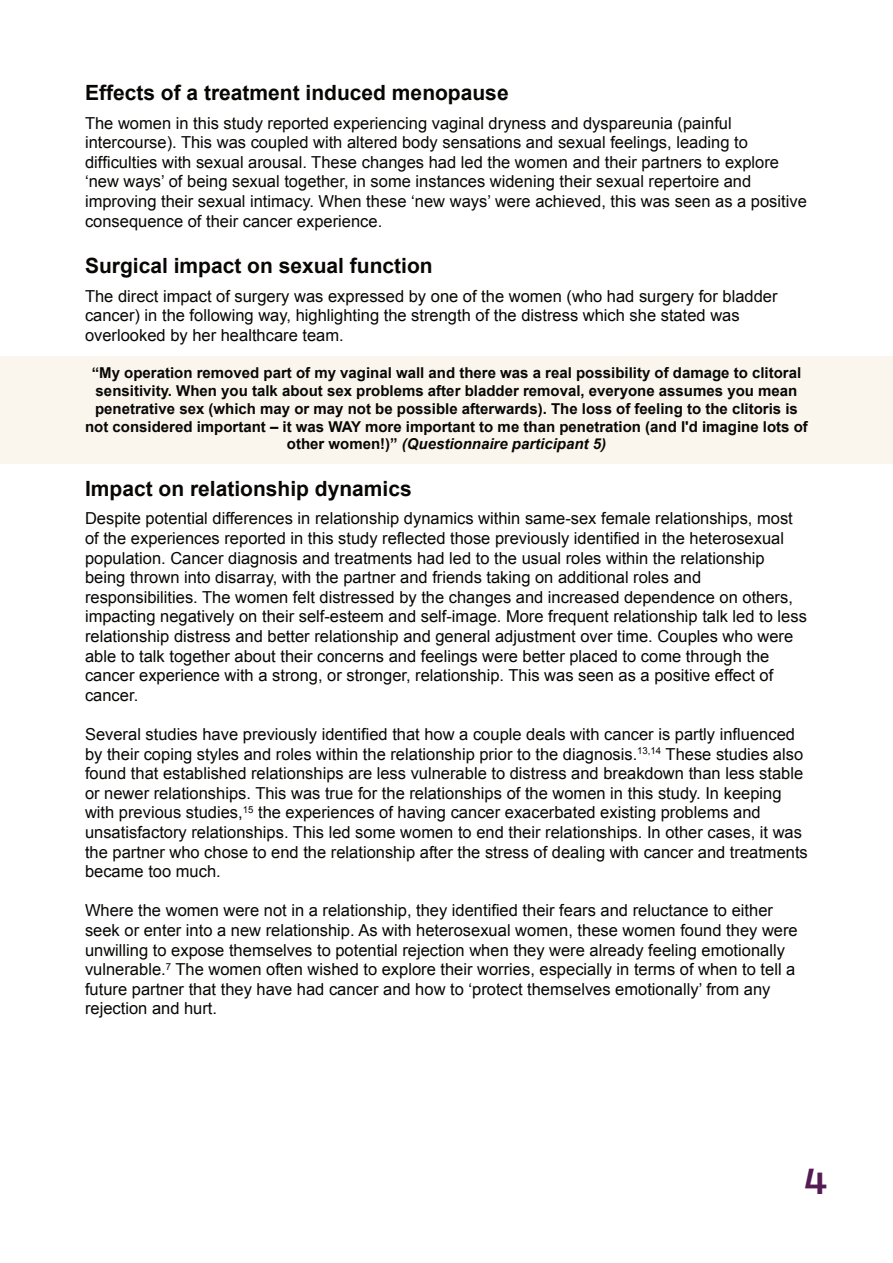
<style>
.page{position:relative;width:893px;height:1263px;background:#fff}
.page>*{position:absolute;margin:0;border:0;box-sizing:border-box;transform-origin:0 0}
.t1{font:500 36px "Neometric Alt";color:#531c55}
.t2{font:700 21px "Arial";color:#080704}
.t3{font:16.5px/19.6px "Arial";color:#080704}
.t4{font:700 15px/17.9px "Arial";color:#080704;text-align:center}
.s1{font-style:italic}
</style>
<div class="page">
<div style="left:0;top:356px;width:893px;height:107px;background:#faf6ee"></div>
<hr style="left:0;top:69px;width:1px;height:148px;background:#f8f5ee">
<hr style="left:0;top:421px;width:1px;height:74px;background:#f8f5ee">
<hr style="left:0;top:879px;width:1px;height:91px;background:#f8f5ee">
<p class="t2" style="left:85px;top:85px;width:425px">Effects of a treatment induced menopause</p>
<p class="t3" style="left:85px;top:115px;width:723px">The women in this study reported experiencing vaginal dryness and dyspareunia (painful intercourse). This was coupled with altered body sensations and sexual feelings, leading to difficulties with sexual arousal. These changes had led the women and their partners to explore ‘new ways’ of being sexual together, in some instances widening their sexual repertoire and improving their sexual intimacy. When these ‘new ways’ were achieved, this was seen as a positive consequence of their cancer experience.</p>
<p class="t2" style="left:85px;top:258px;width:349px">Surgical impact on sexual function</p>
<p class="t3" style="left:85px;top:287px;width:694px">The direct impact of surgery was expressed by one of the women (who had surgery for bladder cancer) in the following way, highlighting the strength of the distress which she stated was overlooked by her healthcare team.</p>
<p class="t4" style="left:85px;top:365px;width:724px">“My operation removed part of my vaginal wall and there was a real possibility of damage to clitoral sensitivity. When you talk about sex problems after bladder removal, everyone assumes you mean penetrative sex (which may or may not be possible afterwards). The loss of feeling to the clitoris is not considered important – it was WAY more important to me than penetration (and I'd imagine lots of other women!)” <span class="s1">(Questionnaire participant 5)</span></p>
<p class="t2" style="left:85px;top:480px;width:328px">Impact on relationship dynamics</p>
<p class="t3" style="left:85px;top:510px;width:723px">Despite potential differences in relationship dynamics within same-sex female relationships, most of the experiences reported in this study reflected those previously identified in the heterosexual population. Cancer diagnosis and treatments had led to the usual roles within the relationship being thrown into disarray, with the partner and friends taking on additional roles and responsibilities. The women felt distressed by the changes and increased dependence on others, impacting negatively on their self-esteem and self-image. More frequent relationship talk led to less relationship distress and better relationship and general adjustment over time. Couples who were able to talk together about their concerns and feelings were better placed to come through the cancer experience with a strong, or stronger, relationship. This was seen as a positive effect of cancer.</p>
<p class="t3" style="left:85px;top:726px;width:724px">Several studies have previously identified that how a couple deals with cancer is partly influenced by their coping styles and roles within the relationship prior to the diagnosis.<sup>13,14</sup> These studies also found that established relationships are less vulnerable to distress and breakdown than less stable or newer relationships. This was true for the relationships of the women in this study. In keeping with previous studies,<sup>15</sup> the experiences of having cancer exacerbated existing problems and unsatisfactory relationships. This led some women to end their relationships. In other cases, it was the partner who chose to end the relationship after the stress of dealing with cancer and treatments became too much.</p>
<p class="t3" style="left:85px;top:902px;width:714px">Where the women were not in a relationship, they identified their fears and reluctance to either seek or enter into a new relationship. As with heterosexual women, these women found they were unwilling to expose themselves to potential rejection when they were already feeling emotionally vulnerable.<sup>7</sup> The women often wished to explore their worries, especially in terms of when to tell a future partner that they have had cancer and how to ‘protect themselves emotionally’ from any rejection and hurt.</p>
<h1 class="t1" style="left:802px;top:1165px;width:28px">4</h1>
</div>
